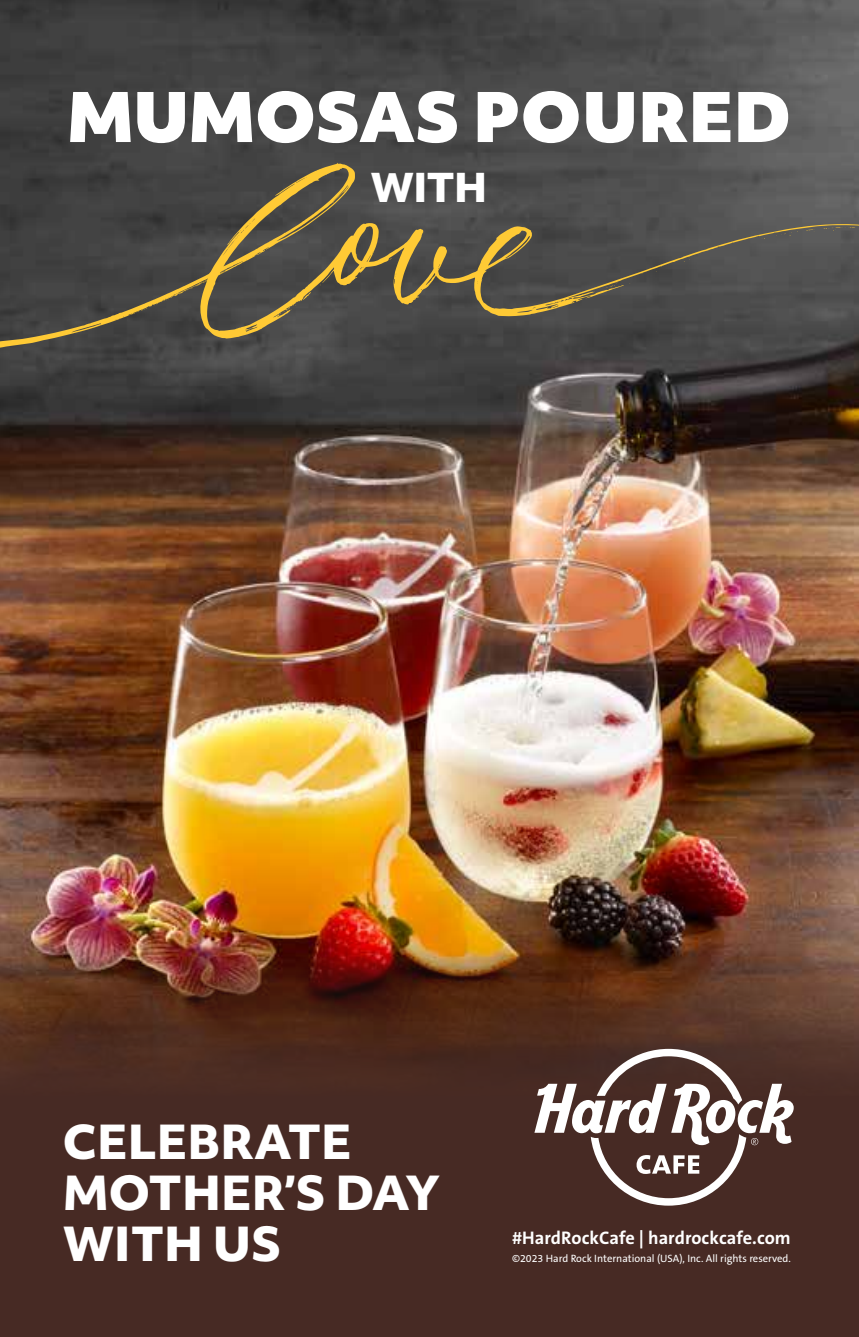
<style>
.page{position:relative;width:859px;height:1337px;background:#fff}
.page>*{position:absolute;margin:0;border:0;box-sizing:border-box;transform-origin:0 0}
.t1{font:900 65.92px "Objektiv Mk 2";color:#fff}
.t2{font:800 45.23px/50.6px "Objektiv Mk 2";color:#fff}
.t3{font:800 38.48px "Objektiv Mk 2";color:#fff}
.t4{font:700 18.22px "The Sans B7";color:#fff}
.t5{font:10.58px "The Sans B5 Plain";color:#fff}
</style>
<div class="page">
<div style="left:0;top:0;width:859px;height:1336px;background:#472a24"></div>
<img style="left:0;top:0;width:859px;height:1070px">
<svg style="left:0;top:162px;width:859px;height:190px;background:#535048"></svg>
<svg style="left:823px;top:227px;width:33px;height:4px"></svg>
<svg style="left:806px;top:229px;width:8px;height:4px"></svg>
<svg style="left:776px;top:231px;width:22px;height:5px"></svg>
<svg style="left:680px;top:259px;width:10px;height:3px"></svg>
<svg style="left:655px;top:266px;width:7px;height:6px"></svg>
<svg style="left:185px;top:288px;width:7px;height:4px"></svg>
<svg style="left:302px;top:292px;width:9px;height:8px"></svg>
<svg style="left:606px;top:282px;width:12px;height:7px"></svg>
<svg style="left:154px;top:297px;width:18px;height:8px"></svg>
<svg style="left:136px;top:308px;width:11px;height:5px"></svg>
<svg style="left:280px;top:305px;width:16px;height:9px"></svg>
<svg style="left:534px;top:1048px;width:259px;height:157px"></svg>
<h1 class="t1" style="left:67px;top:69px;width:725px">MUMOSAS POURED</h1>
<h3 class="t3" style="left:370px;top:160px;width:118px">WITH</h3>
<h2 class="t2" style="left:63px;top:1115px;width:379px">CELEBRATE<br>MOTHER’S DAY<br>WITH US</h2>
<h3 class="t4" style="left:512px;top:1228px;width:280px">#HardRockCafe | hardrockcafe.com</h3>
<p class="t5" style="left:512px;top:1253px;width:280px">©2023 Hard Rock International (USA), Inc. All rights reserved.</p>
</div>
